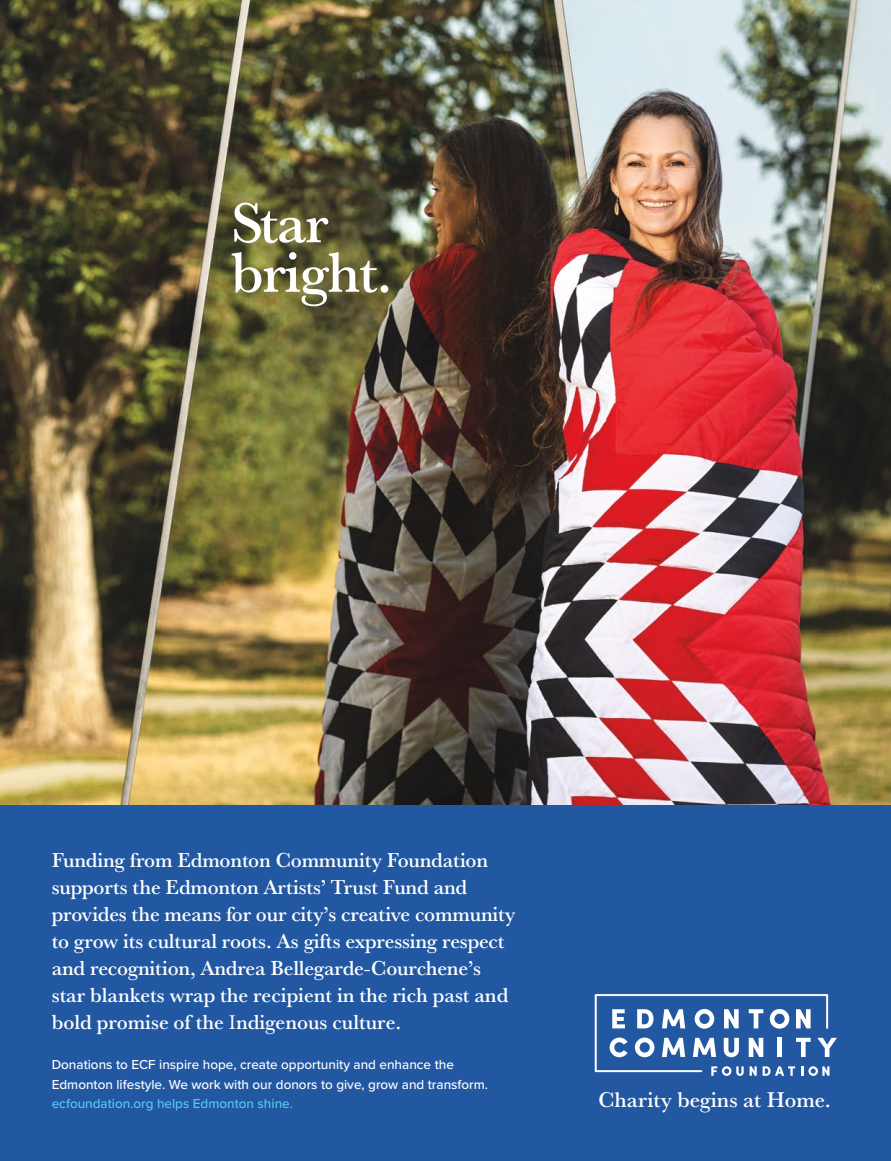
<style>
.page{position:relative;width:891px;height:1161px;background:#fff}
.page>*{position:absolute;margin:0;border:0;box-sizing:border-box;transform-origin:0 0}
.t1{font:500 58.5px/49.5px "Baskerville URW";letter-spacing:-.02em;color:#fff}
.t2{font:500 22.05px "Baskerville URW";color:#fff}
.t3{font:500 21px/27px "Baskerville URW";letter-spacing:-.01em;color:#fff}
.t4{font:500 13.5px/19.5px "Proxima Nova";color:#fff}
.t5{font:500 13.5px "Proxima Nova";color:#57caee}
.s1{font-family:"Minion Pro";font-weight:400}
</style>
<div class="page">
<img style="left:0;top:0;width:891px;height:805px">
<div style="left:0;top:805px;width:891px;height:356px;background:#2257a2"></div>
<svg style="left:595px;top:994px;width:242px;height:82px"></svg>
<div style="left:777px;top:1038px;width:5px;height:19px;background:#fff"></div>
<h1 class="t1" style="left:231px;top:200px;width:163px">Star bright.</h1>
<p class="t3" style="left:52px;top:847px;width:465px">Funding from Edmonton Community Foundation supports the Edmonton Artists’ Trust Fund and provides the means for our city’s creative community to grow its cultural roots. As gifts expressing respect and recognition, Andrea Bellegarde-Courchene’s star blankets wrap the recipient in the rich past and bold promise of the <span class="s1">I</span>ndigenous culture.</p>
<p class="t4" style="left:52px;top:1055px;width:438px">Donations to ECF inspire hope, create opportunity and enhance the<br>Edmonton lifestyle. We work with our donors to give, grow and transform.</p>
<p class="t5" style="left:52px;top:1094px;width:243px">ecfoundation.org helps Edmonton shine.</p>
<p class="t2" style="left:598px;top:1087px;width:234px">Charity begins at Home.</p>
</div>
